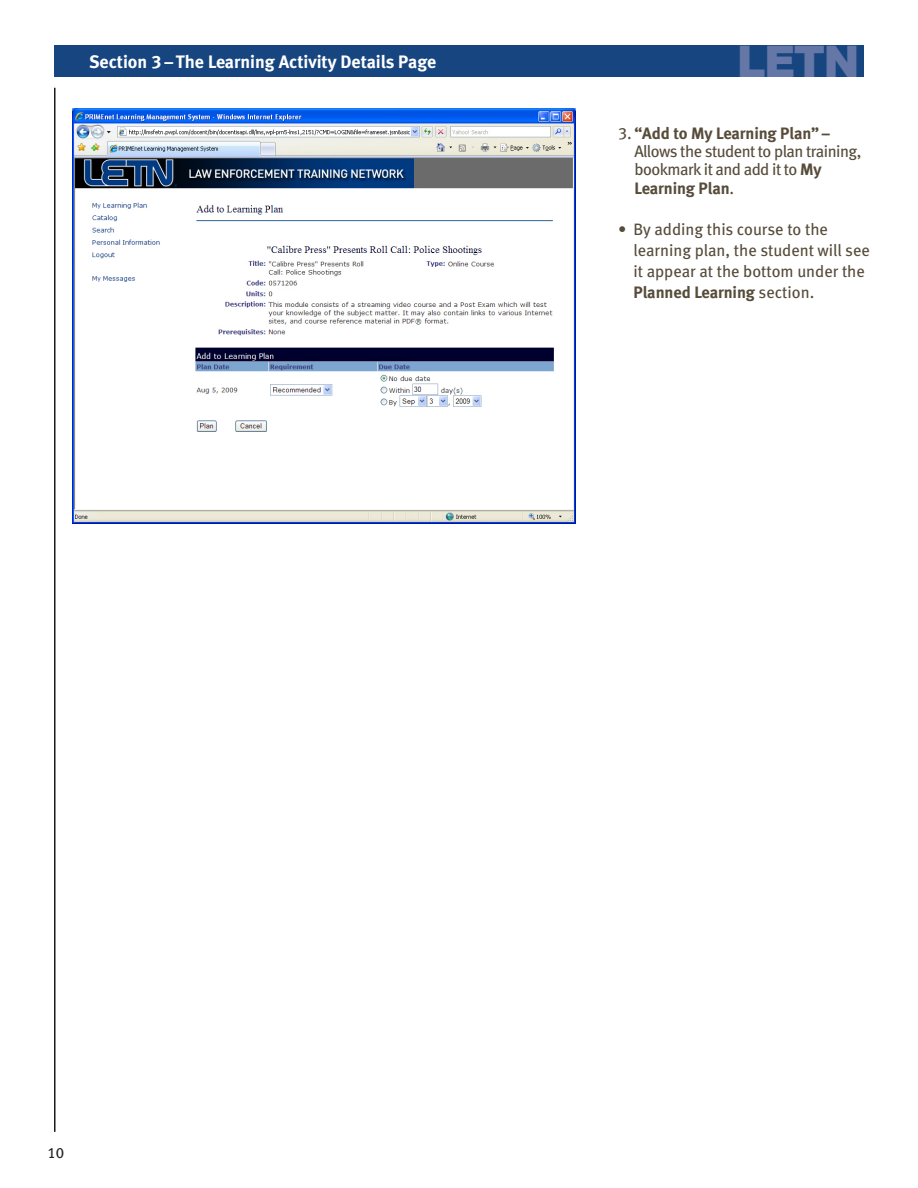
<style>
.page{position:relative;width:918px;height:1188px;background:#fff}
.page>*{position:absolute;margin:0;border:0;box-sizing:border-box;transform-origin:0 0}
.t1{font:900 43.5px "Arial";color:#6477a7}
.t2{font:18px "Meta Bold LF";color:#fff}
.t3{font:16.5px/21px "Meta Book LF";letter-spacing:-.005em;color:#574c3a}
.t4{font:16.5px "Meta Bold LF";letter-spacing:-.005em;color:#574c3a}
.t5{font:16.5px/18px "Meta Book LF";letter-spacing:-.03em;color:#574c3a}
.t6{font:15px "Meta Book LF";color:#231f20}
.s1{font-family:"Meta Book LF"}
.s2{font-family:"Meta Bold LF"}
</style>
<div class="page">
<div style="left:54px;top:45px;width:810px;height:32px;background:#164580"></div>
<hr style="left:54px;top:88px;width:2px;height:1044px;background:#1a191b">
<img style="left:72px;top:108px;width:504px;height:416px">
<p class="t2" style="left:89px;top:51px;width:349px">Section 3 – The Learning Activity Details Page</p>
<h1 class="t1" style="left:737px;top:37px;width:124px">LETN</h1>
<p class="t4" style="left:618px;top:123px;width:214px"><span class="s1">3.</span> “Add to My Learning Plan”–</p>
<p class="t5" style="left:634px;top:142px;width:229px">Allows the student to plan training, bookmark it and add it to <span class="s2">My</span></p>
<p class="t4" style="left:634px;top:178px;width:101px">Learning Plan<span class="s1">.</span></p>
<p class="t3" style="left:634px;top:218px;width:238px;text-indent:-15px">• By adding this course to the learning plan, the student will see it appear at the bottom under the</p>
<p class="t4" style="left:634px;top:282px;width:182px">Planned Learning <span class="s1">section.</span></p>
<p class="t6" style="left:48px;top:1144px;width:18px">10</p>
</div>
